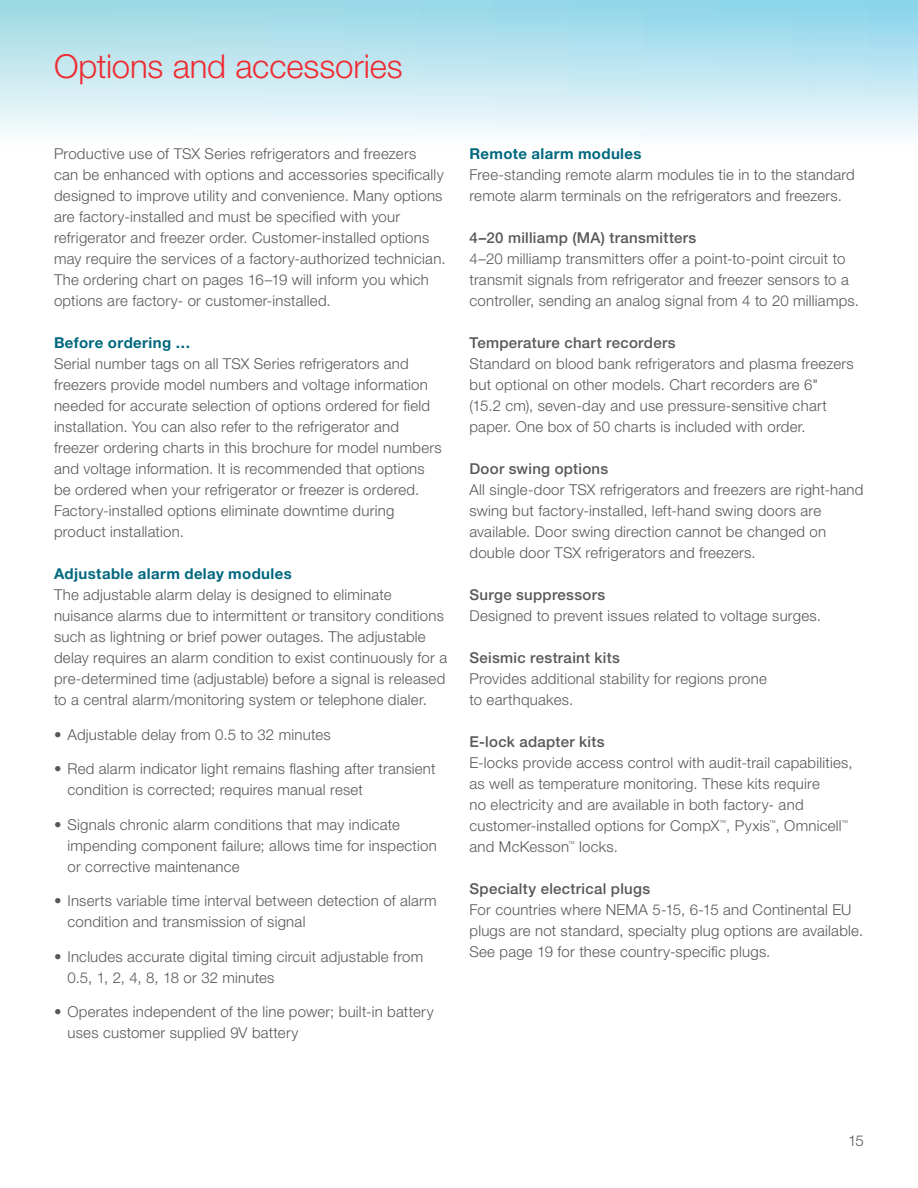
<style>
.page{position:relative;width:918px;height:1188px;background:#fff}
.page>*{position:absolute;margin:0;border:0;box-sizing:border-box;transform-origin:0 0}
.t1{font:300 33px "Helvetica Neue LTW1 G";letter-spacing:-.005em;color:#ee2d33}
.t2{font:300 15px/21px "Helvetica Neue LTW1 G";letter-spacing:.015em;color:#57585a}
.t3{font:500 15px "Helvetica Neue LTW1 G";letter-spacing:.02em;color:#57585a}
.t4{font:700 15px "Helvetica Neue LTW1 G";letter-spacing:.025em;color:#00687f}
.t5{font:300 6.75px "Helvetica Neue LTW1 G";color:#57585a}
</style>
<div class="page">
<h1 class="t1" style="left:54px;top:46px;width:350px">Options and accessories</h1>
<p class="t2" style="left:54px;top:143px;width:393px">Productive use of TSX Series refrigerators and freezers<br>can be enhanced with options and accessories specifically designed to improve utility and convenience. Many options are factory-installed and must be specified with your refrigerator and freezer order. Customer-installed options may require the services of a factory-authorized technician.<br>The ordering chart on pages 16–19 will inform you which options are factory- or customer-installed.</p>
<p class="t4" style="left:54px;top:333px;width:138px">Before ordering …</p>
<p class="t2" style="left:54px;top:353px;width:389px">Serial number tags on all TSX Series refrigerators and freezers provide model numbers and voltage information needed for accurate selection of options ordered for field installation. You can also refer to the refrigerator and freezer ordering charts in this brochure for model numbers and voltage information. It is recommended that options be ordered when your refrigerator or freezer is ordered.<br>Factory-installed options eliminate downtime during product installation.</p>
<p class="t4" style="left:54px;top:564px;width:239px">Adjustable alarm delay modules</p>
<p class="t2" style="left:54px;top:584px;width:395px">The adjustable alarm delay is designed to eliminate nuisance alarms due to intermittent or transitory conditions such as lightning or brief power outages. The adjustable delay requires an alarm condition to exist continuously for a pre-determined time (adjustable) before a signal is released to a central alarm/monitoring system or telephone dialer.</p>
<p class="t2" style="left:54px;top:724px;width:278px">• Adjustable delay from 0.5 to 32 minutes</p>
<p class="t2" style="left:68px;top:758px;width:370px;text-indent:-14px">• Red alarm indicator light remains flashing after transient condition is corrected; requires manual reset</p>
<p class="t2" style="left:68px;top:814px;width:371px;text-indent:-14px">• Signals chronic alarm conditions that may indicate impending component failure; allows time for inspection or corrective maintenance</p>
<p class="t2" style="left:68px;top:890px;width:371px;text-indent:-14px">• Inserts variable time interval between detection of alarm condition and transmission of signal</p>
<p class="t2" style="left:68px;top:946px;width:357px;text-indent:-14px">• Includes accurate digital timing circuit adjustable from<br>0.5, 1, 2, 4, 8, 18 or 32 minutes</p>
<p class="t2" style="left:68px;top:1001px;width:368px;text-indent:-14px">• Operates independent of the line power; built-in battery uses customer supplied 9V battery</p>
<p class="t4" style="left:470px;top:144px;width:174px">Remote alarm modules</p>
<p class="t2" style="left:470px;top:164px;width:387px">Free-standing remote alarm modules tie in to the standard remote alarm terminals on the refrigerators and freezers.</p>
<p class="t3" style="left:470px;top:229px;width:228px">4–20 milliamp (MA) transmitters</p>
<p class="t2" style="left:470px;top:248px;width:391px">4–20 milliamp transmitters offer a point-to-point circuit to transmit signals from refrigerator and freezer sensors to a controller, sending an analog signal from 4 to 20 milliamps.</p>
<p class="t3" style="left:470px;top:334px;width:208px">Temperature chart recorders</p>
<p class="t2" style="left:470px;top:353px;width:386px">Standard on blood bank refrigerators and plasma freezers but optional on other models. Chart recorders are 6"<br>(15.2 cm), seven-day and use pressure-sensitive chart paper. One box of 50 charts is included with order.</p>
<p class="t3" style="left:470px;top:460px;width:140px">Door swing options</p>
<p class="t2" style="left:470px;top:479px;width:395px">All single-door TSX refrigerators and freezers are right-hand swing but factory-installed, left-hand swing doors are available. Door swing direction cannot be changed on double door TSX refrigerators and freezers.</p>
<p class="t3" style="left:470px;top:586px;width:137px">Surge suppressors</p>
<p class="t2" style="left:470px;top:605px;width:353px">Designed to prevent issues related to voltage surges.</p>
<p class="t3" style="left:470px;top:649px;width:152px">Seismic restraint kits</p>
<p class="t2" style="left:470px;top:668px;width:299px">Provides additional stability for regions prone to earthquakes.</p>
<p class="t3" style="left:470px;top:733px;width:137px">E-lock adapter kits</p>
<p class="t2" style="left:470px;top:752px;width:385px">E-locks provide access control with audit-trail capabilities, as well as temperature monitoring. These kits require<br>no electricity and are available in both factory- and customer-installed options for CompX , Pyxis , Omnicell</p>
<p class="t5" style="left:720px;top:818px;width:8px">™</p>
<p class="t5" style="left:769px;top:818px;width:8px">™</p>
<p class="t5" style="left:841px;top:818px;width:8px">™</p>
<p class="t2" style="left:470px;top:836px;width:101px">and McKesson</p>
<p class="t5" style="left:568px;top:839px;width:8px">™</p>
<p class="t2" style="left:579px;top:836px;width:40px">locks.</p>
<p class="t3" style="left:470px;top:880px;width:182px">Specialty electrical plugs</p>
<p class="t2" style="left:470px;top:899px;width:395px">For countries where NEMA 5-15, 6-15 and Continental EU plugs are not standard, specialty plug options are available.<br>See page 19 for these country-specific plugs.</p>
<p class="t2" style="left:848px;top:1130px;width:17px">15</p>
</div>
